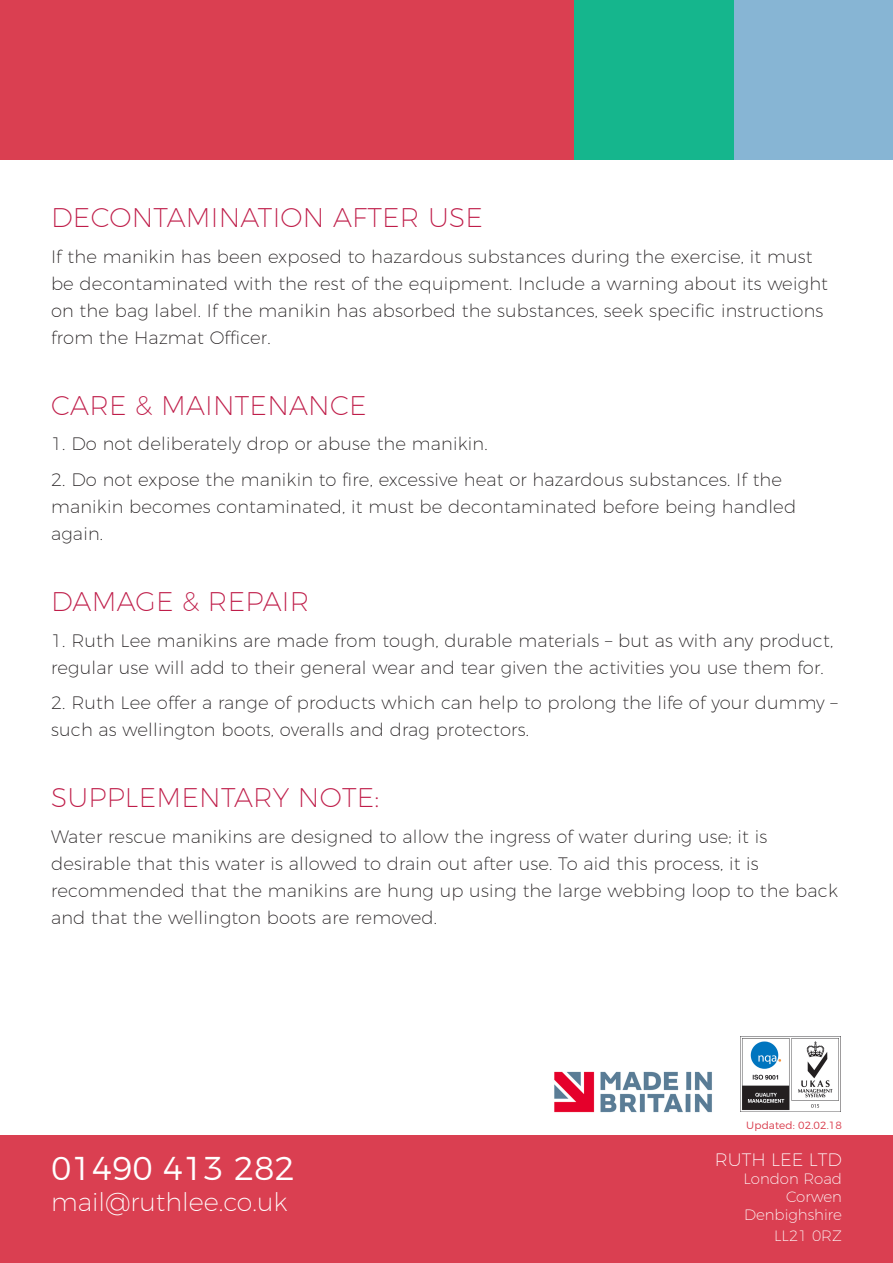
<style>
.page{position:relative;width:893px;height:1263px;background:#fff}
.page>*{position:absolute;margin:0;border:0;box-sizing:border-box;transform-origin:0 0}
.t1{font:300 33px "Montserrat";color:#fff}
.t2{font:200 27px "Montserrat";letter-spacing:.01em;color:#bf1d49}
.t3{font:200 25.5px "Montserrat";color:#fff}
.t4{font:200 18px/27px "Montserrat";letter-spacing:.01em;color:#231f20}
.t5{font:200 18px "Montserrat";color:#fff}
.t6{font:200 15px "Montserrat";color:#fff}
.t7{font:300 10.5px "Montserrat";letter-spacing:.01em;color:#d83647}
</style>
<div class="page">
<div style="left:0;top:0;width:574px;height:159px;background:#da3f51"></div>
<div style="left:733px;top:0;width:160px;height:159px;background:#87b5d4"></div>
<div style="left:574px;top:0;width:159px;height:159px;background:#15b68d"></div>
<div style="left:0;top:1136px;width:893px;height:127px;background:#da3f51"></div>
<img style="left:742px;top:1038px;width:97px;height:72px">
<img style="left:554px;top:1071px;width:158px;height:42px">
<p class="t2" style="left:51px;top:197px;width:434px">DECONTAMINATION AFTER USE</p>
<p class="t4" style="left:51px;top:241px;width:778px">If the manikin has been exposed to hazardous substances during the exercise, it must be decontaminated with the rest of the equipment. Include a warning about its weight on the bag label. If the manikin has absorbed the substances, seek specific instructions from the Hazmat Officer.</p>
<p class="t2" style="left:51px;top:385px;width:317px">CARE &amp; MAINTENANCE</p>
<p class="t4" style="left:51px;top:429px;width:438px">1. Do not deliberately drop or abuse the manikin.</p>
<p class="t4" style="left:51px;top:464px;width:747px">2. Do not expose the manikin to fire, excessive heat or hazardous substances. If the manikin becomes contaminated, it must be decontaminated before being handled again.</p>
<p class="t2" style="left:51px;top:581px;width:260px">DAMAGE &amp; REPAIR</p>
<p class="t4" style="left:51px;top:625px;width:784px">1. Ruth Lee manikins are made from tough, durable materials – but as with any product, regular use will add to their general wear and tear given the activities you use them for.</p>
<p class="t4" style="left:51px;top:687px;width:788px">2. Ruth Lee offer a range of products which can help to prolong the life of your dummy – such as wellington boots, overalls and drag protectors.</p>
<p class="t2" style="left:51px;top:777px;width:330px">SUPPLEMENTARY NOTE:</p>
<p class="t4" style="left:51px;top:821px;width:788px">Water rescue manikins are designed to allow the ingress of water during use; it is desirable that this water is allowed to drain out after use. To aid this process, it is recommended that the manikins are hung up using the large webbing loop to the back and that the wellington boots are removed.</p>
<p class="t1" style="left:51px;top:1142px;width:245px">01490 413 282</p>
<p class="t3" style="left:51px;top:1182px;width:238px">mail@ruthlee.co.uk</p>
<p class="t7" style="left:746px;top:1117px;width:97px">Updated: 02.02.18</p>
<p class="t5" style="left:715px;top:1145px;width:129px">RUTH LEE LTD</p>
<p class="t6" style="left:743px;top:1167px;width:100px">London Road</p>
<p class="t6" style="left:786px;top:1185px;width:57px">Corwen</p>
<p class="t6" style="left:744px;top:1203px;width:99px">Denbighshire</p>
<p class="t6" style="left:774px;top:1224px;width:69px">LL21 0RZ</p>
</div>
